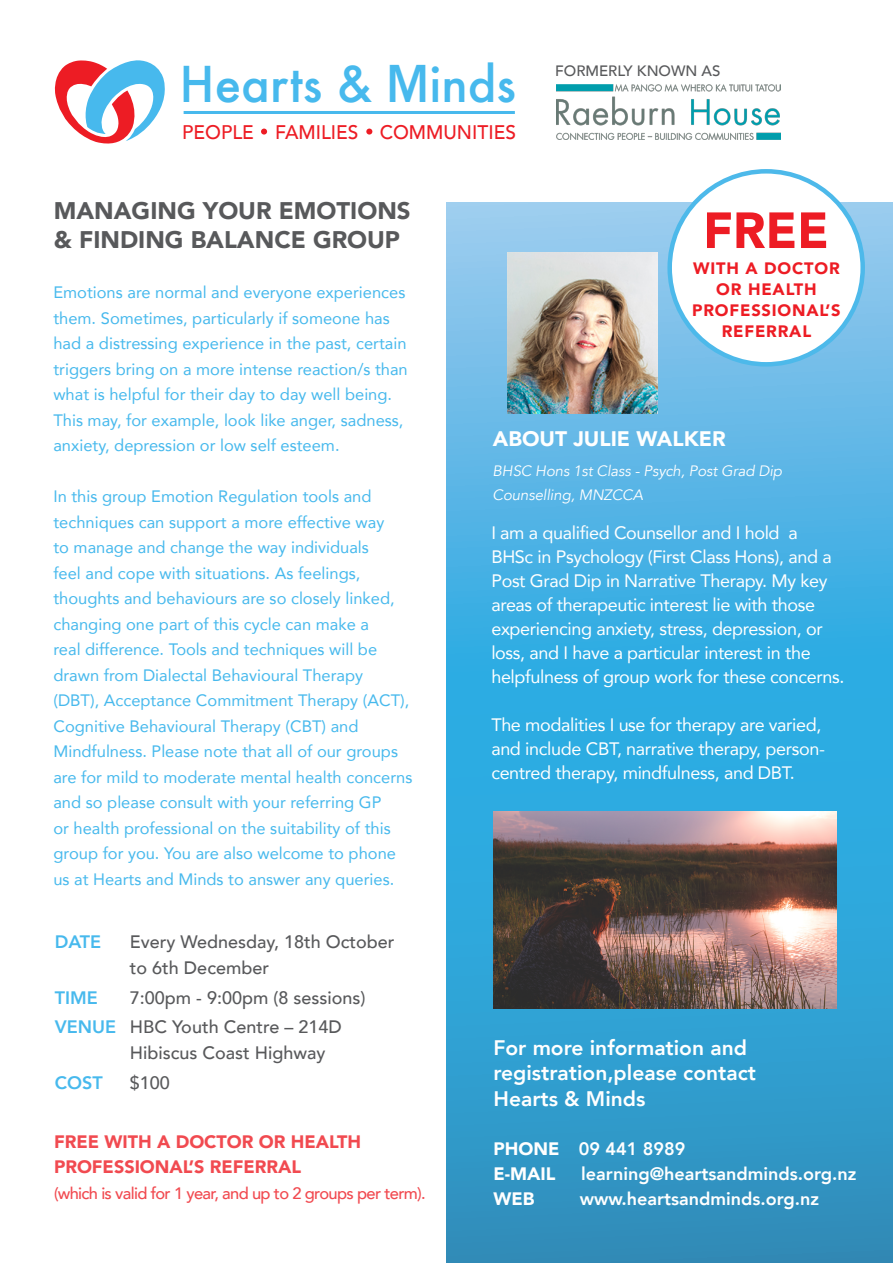
<style>
.page{position:relative;width:893px;height:1263px;background:#fff}
.page>*{position:absolute;margin:0;border:0;box-sizing:border-box;transform-origin:0 0}
.t1{font:900 50.25px "Avenir";color:#ed1c24}
.t2{font:500 48px "Futura";color:#47b9ed}
.t3{font:900 24px/28.8px "Avenir";color:#58595b}
.t4{font:800 21px/25.2px "Avenir";color:#fff}
.t5{font:900 21px "Avenir";color:#fff}
.t6{font:500 19.65px "Avenir";color:#ed1c24}
.t7{font:18px/24px "Avenir";letter-spacing:-.02em;color:#fff}
.t8{font:500 18px/25.5px "Avenir";color:#58595b}
.t9{font:800 18px/25.2px "Avenir";color:#fff}
.t10{font:900 18px/25.5px "Avenir";color:#f14a50}
.t11{font:800 18px "Avenir";color:#47b9ed}
.t12{font:16.5px/25.5px "Avenir";color:#47b9ed}
.t13{font:500 16.5px "Avenir";letter-spacing:-.04em;color:#f14a50}
.t14{font:900 16.5px/21px "Avenir";letter-spacing:.05em;color:#ed1c24;text-align:center}
.t15{font:italic 15px/24px "Avenir";letter-spacing:-.005em;color:#fff}
.t16{font:500 15px "Avenir";color:#58595b}
.s1{font-family:"Avenir";font-weight:800;font-size:52.8px}
.s2{font-weight:800;color:#47b9ed}
.s3{font-weight:900}
</style>
<div class="page">
<svg style="left:446px;top:202px;width:447px;height:1061px;background:#42a9da"></svg>
<div style="left:670px;top:171px;width:193px;height:193px;background:#fff;border-radius:50%"></div>
<div style="left:667px;top:169px;width:198px;height:198px;border:4px solid #4db9ea;border-radius:50%"></div>
<svg style="left:54px;top:60px;width:111px;height:84px"></svg>
<hr style="left:184px;top:111px;width:331px;height:3px;background:#47b9ed">
<svg style="left:261px;top:129px;width:6px;height:6px"></svg>
<svg style="left:366px;top:129px;width:6px;height:6px"></svg>
<img style="left:556px;top:85px;width:225px;height:54px">
<img style="left:493px;top:812px;width:343px;height:196px">
<img style="left:508px;top:253px;width:150px;height:160px">
<h2 class="t2" style="left:180px;top:51px;width:338px">Hearts &amp; <span class="s1">M</span>inds</h2>
<p class="t16" style="left:555px;top:58px;width:167px">FORMERLY KNOWN AS</p>
<p class="t6" style="left:182px;top:115px;width:335px">PEOPLE FAMILIES COMMUNITIES</p>
<h3 class="t3" style="left:54px;top:196px;width:358px">MANAGING YOUR EMOTIONS &amp; FINDING BALANCE GROUP</h3>
<p class="t12" style="left:53px;top:279px;width:356px">Emotions are normal and everyone experiences them. Sometimes, particularly if someone has had a distressing experience in the past, certain triggers bring on a more intense reaction/s than what is helpful for their day to day well being.<br>This may, for example, look like anger, sadness, anxiety, depression or low self esteem.</p>
<p class="t12" style="left:53px;top:483px;width:360px">In this group Emotion Regulation tools and techniques can support a more effective way<br>to manage and change the way individuals<br>feel and cope with situations. As feelings, thoughts and behaviours are so closely linked, changing one part of this cycle can make a<br>real difference. Tools and techniques will be drawn from Dialectal Behavioural Therapy (DBT), Acceptance Commitment Therapy (ACT), Cognitive Behavioural Therapy (CBT) and Mindfulness. Please note that all of our groups are for mild to moderate mental health concerns and so please consult with your referring GP<br>or health professional on the suitability of this group for you. You are also welcome to phone us at Hearts and Minds to answer any queries.</p>
<p class="t11" style="left:55px;top:928px;width:48px">DATE</p>
<p class="t8" style="left:130px;top:928px;width:266px">Every Wednesday, 18th October to 6th December</p>
<p class="t11" style="left:55px;top:983px;width:45px">TIME</p>
<p class="t8" style="left:55px;top:981px;width:312px;line-height:29.7px;text-indent:75px">7:00pm - 9:00pm (8 sessions)<br><span class="s2">VENUE</span> HBC Youth Centre – 214D</p>
<p class="t8" style="left:130px;top:1039px;width:197px">Hibiscus Coast Highway</p>
<p class="t11" style="left:55px;top:1068px;width:49px">COST</p>
<p class="t8" style="left:130px;top:1068px;width:42px">$100</p>
<p class="t10" style="left:54px;top:1128px;width:309px">FREE WITH A DOCTOR OR HEALTH<br>PROFESSIONAL’S REFERRAL</p>
<p class="t13" style="left:54px;top:1178px;width:373px">(which is valid for 1 year, and up to 2 groups per term).</p>
<h1 class="t1" style="left:703px;top:187px;width:127px">FREE</h1>
<p class="t14" style="left:692px;top:258px;width:150px">WITH A DOCTOR<br>OR HEALTH<br>PROFESSIONAL’S<br>REFERRAL</p>
<p class="t5" style="left:493px;top:421px;width:234px">ABOUT JULIE WALKER</p>
<p class="t15" style="left:493px;top:459px;width:291px">BHSC Hons 1st Class - Psych, Post Grad Dip<br>Counselling, MNZCCA</p>
<p class="t7" style="left:491px;top:520px;width:355px">I am a qualified Counsellor and I hold a<br>BHSc in Psychology (First Class Hons), and a Post Grad Dip in Narrative Therapy. My key areas of therapeutic interest lie with those experiencing anxiety, stress, depression, or loss, and I have a particular interest in the helpfulness of group work for these concerns.</p>
<p class="t7" style="left:491px;top:712px;width:335px">The modalities I use for therapy are varied, and include CBT, narrative therapy, person&shy;centred therapy, mindfulness, and DBT.</p>
<p class="t4" style="left:493px;top:1035px;width:264px">For more information and registration,please contact<br>Hearts &amp; Minds</p>
<p class="t9" style="left:493px;top:1136px;width:365px"><span class="s3">PHONE</span> 09 441 8989<br><span class="s3">E-MAIL</span> learning@heartsandminds.org.nz<br><span class="s3">WEB</span></p>
<p class="t9" style="left:580px;top:1186px;width:241px">www.heartsandminds.org.nz</p>
</div>
